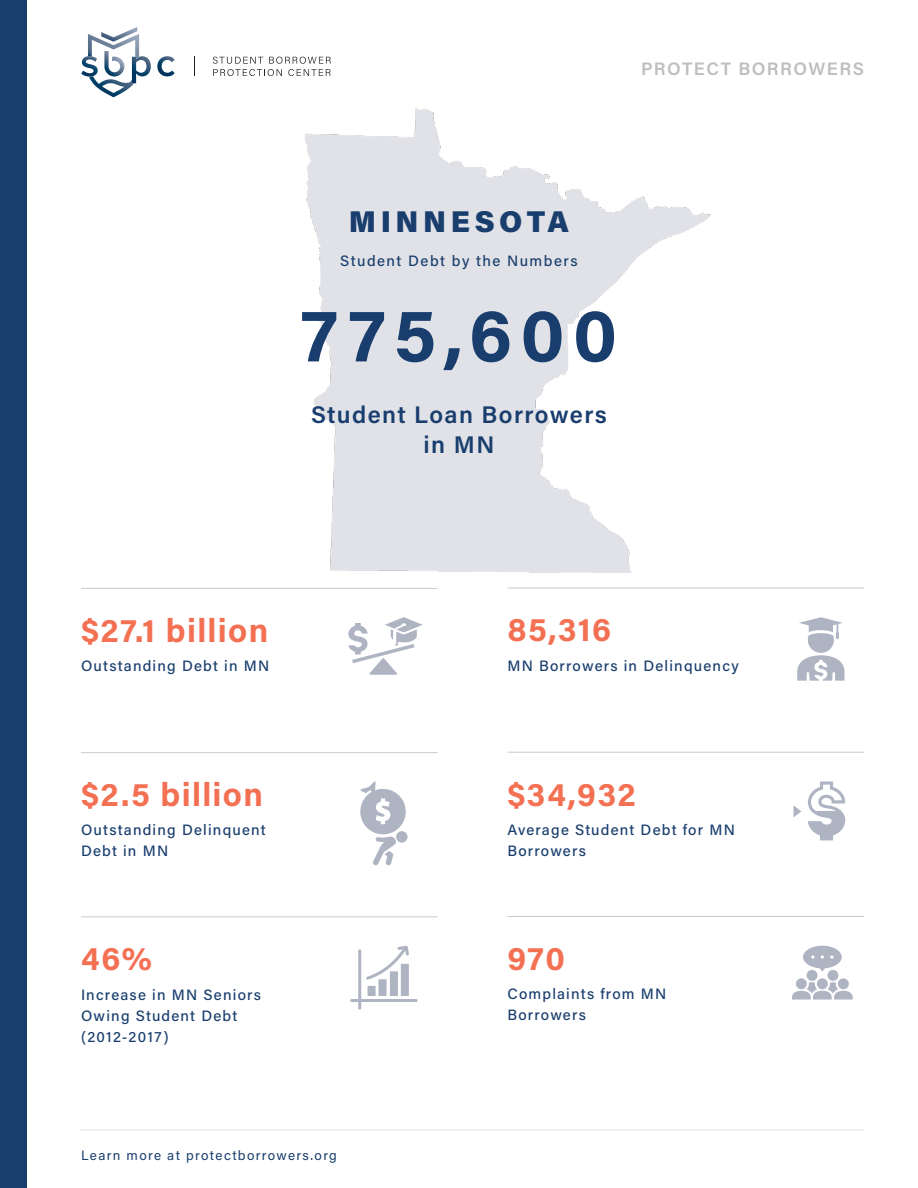
<style>
.page{position:relative;width:918px;height:1188px;background:#fff}
.page>*{position:absolute;margin:0;border:0;box-sizing:border-box;transform-origin:0 0}
.t1{font:700 75px "Acumin Pro";letter-spacing:.11em;color:#193e6e}
.t2{font:700 33px "Acumin Pro";letter-spacing:.04em;color:#f37053}
.t3{font:900 30px "Acumin Pro";letter-spacing:.15em;color:#193e6e}
.t4{font:600 24px/30px "Acumin Pro";letter-spacing:.06em;color:#193e6e;text-align:center}
.t5{font:600 18px "Acumin Pro";letter-spacing:.08em;color:#bcbec0}
.t6{font:500 15px/21px "Acumin Pro";letter-spacing:.08em;color:#193e6e}
.t7{font:500 15px "Acumin Pro";letter-spacing:.1em;color:#193e6e}
.t8{font:13.5px "Acumin Pro";letter-spacing:.1em;color:#193e6e}
</style>
<div class="page">
<div style="left:0;top:0;width:27px;height:1188px;background:#193e6e"></div>
<svg style="left:157px;top:56px;width:18px;height:20px"></svg>
<svg style="left:81px;top:27px;width:70px;height:70px"></svg>
<svg style="left:213px;top:57px;width:118px;height:19px"></svg>
<svg style="left:194px;top:57px;width:1px;height:19px"></svg>
<hr style="left:80px;top:1130px;width:784px;height:1px;background:#bcbec0">
<img style="left:305px;top:108px;width:406px;height:464px">
<hr style="left:81px;top:588px;width:357px;height:1px;background:#bcbec0">
<hr style="left:507px;top:588px;width:357px;height:1px;background:#bcbec0">
<hr style="left:81px;top:752px;width:357px;height:1px;background:#bcbec0">
<hr style="left:507px;top:752px;width:357px;height:1px;background:#bcbec0">
<hr style="left:81px;top:916px;width:357px;height:1px;background:#bcbec0">
<hr style="left:507px;top:916px;width:357px;height:1px;background:#bcbec0">
<svg style="left:348px;top:617px;width:75px;height:58px"></svg>
<svg style="left:797px;top:617px;width:47px;height:64px"></svg>
<svg style="left:360px;top:781px;width:48px;height:85px"></svg>
<svg style="left:808px;top:781px;width:37px;height:59px"></svg>
<svg style="left:794px;top:806px;width:7px;height:11px"></svg>
<svg style="left:350px;top:946px;width:68px;height:64px"></svg>
<svg style="left:803px;top:946px;width:39px;height:26px"></svg>
<div style="left:807px;top:970px;width:11px;height:11px;background:#afb4c3;border-radius:50%"></div>
<div style="left:827px;top:970px;width:11px;height:11px;background:#afb4c3;border-radius:50%"></div>
<svg style="left:817px;top:978px;width:11px;height:11px"></svg>
<svg style="left:838px;top:978px;width:11px;height:11px"></svg>
<svg style="left:796px;top:978px;width:11px;height:11px"></svg>
<svg style="left:792px;top:982px;width:61px;height:18px"></svg>
<p class="t5" style="left:641px;top:56px;width:224px">PROTECT BORROWERS</p>
<h3 class="t3" style="left:349px;top:200px;width:222px">MINNESOTA</h3>
<p class="t7" style="left:340px;top:251px;width:239px">Student Debt by the Numbers</p>
<h1 class="t1" style="left:301px;top:282px;width:318px">775,600</h1>
<h3 class="t4" style="left:311px;top:398px;width:297px">Student Loan Borrowers in MN</h3>
<h2 class="t2" style="left:81px;top:607px;width:189px">$27.1 billion</h2>
<h2 class="t2" style="left:507px;top:607px;width:105px">85,316</h2>
<p class="t6" style="left:81px;top:655px;width:190px">Outstanding Debt in MN</p>
<p class="t6" style="left:507px;top:654px;width:233px">MN Borrowers in Delinquency</p>
<h2 class="t2" style="left:81px;top:771px;width:183px">$2.5 billion</h2>
<h2 class="t2" style="left:507px;top:771px;width:130px">$34,932</h2>
<p class="t6" style="left:81px;top:819px;width:186px">Outstanding Delinquent<br>Debt in MN</p>
<p class="t6" style="left:507px;top:819px;width:229px">Average Student Debt for MN<br>Borrowers</p>
<h2 class="t2" style="left:81px;top:936px;width:73px">46%</h2>
<h2 class="t2" style="left:507px;top:935px;width:59px">970</h2>
<p class="t6" style="left:81px;top:983px;width:182px">Increase in MN Seniors<br>Owing Student Debt (2012-2017)</p>
<p class="t6" style="left:507px;top:983px;width:160px">Complaints from MN<br>Borrowers</p>
<p class="t8" style="left:81px;top:1146px;width:257px">Learn more at protectborrowers.org</p>
</div>
